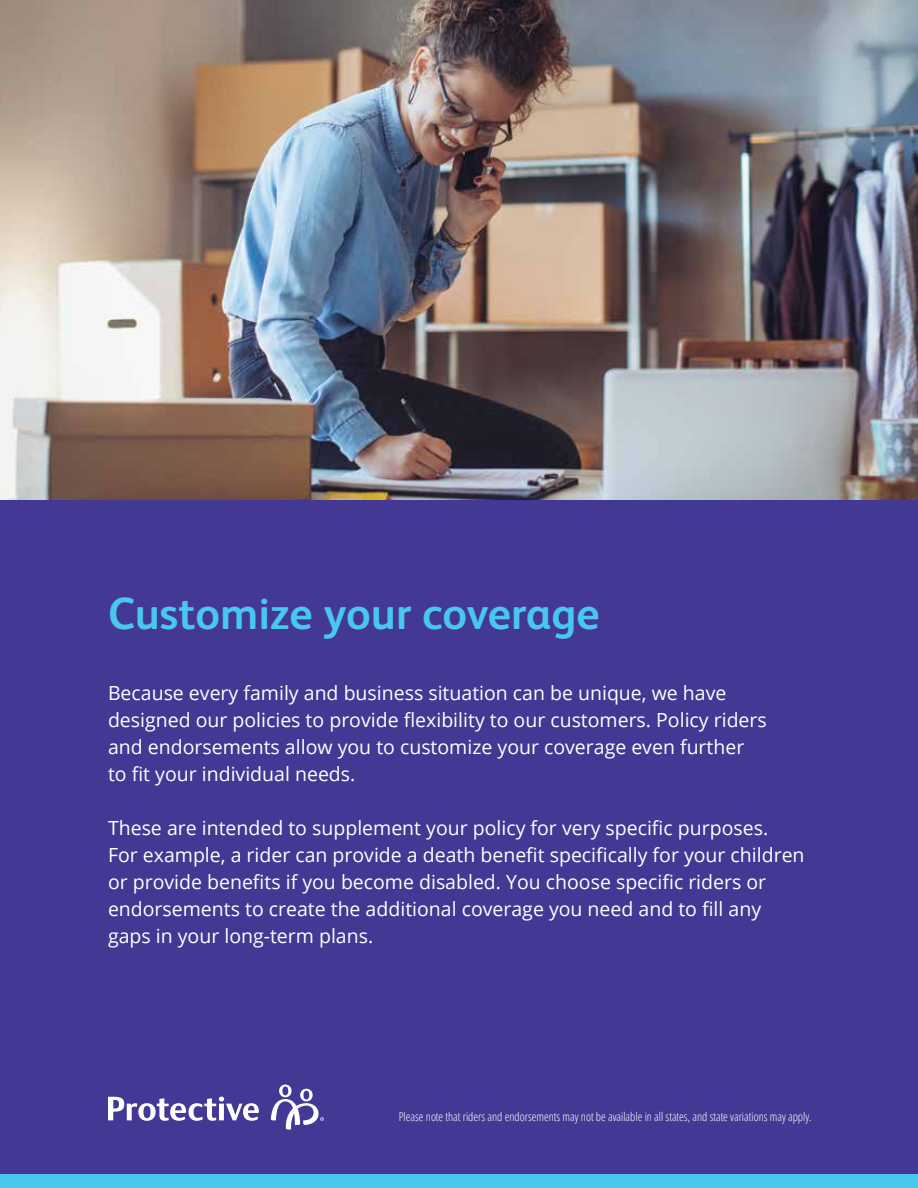
<style>
.page{position:relative;width:918px;height:1188px;background:#fff}
.page>*{position:absolute;margin:0;border:0;box-sizing:border-box;transform-origin:0 0}
.t1{font:700 45px "FS Albert Pro";color:#49c7ed}
.t2{font:19.5px/27px "Open Sans";color:#fff}
.t3{font:300 condensed 12px "Open Sans";color:#fff}
</style>
<div class="page">
<div style="left:0;top:500px;width:918px;height:688px;background:#443895"></div>
<img style="left:0;top:0;width:918px;height:500px">
<svg style="left:108px;top:1097px;width:151px;height:24px"></svg>
<svg style="left:271px;top:1085px;width:53px;height:45px"></svg>
<div style="left:0;top:1174px;width:918px;height:14px;background:#49c7ed"></div>
<h1 class="t1" style="left:108px;top:582px;width:493px">Customize your coverage</h1>
<p class="t2" style="left:108px;top:679px;width:660px">Because every family and business situation can be unique, we have designed our policies to provide flexibility to our customers. Policy riders and endorsements allow you to customize your coverage even further to fit your individual needs.</p>
<p class="t2" style="left:108px;top:814px;width:698px">These are intended to supplement your policy for very specific purposes.<br>For example, a rider can provide a death benefit specifically for your children or provide benefits if you become disabled. You choose specific riders or endorsements to create the additional coverage you need and to fill any gaps in your long-term plans.</p>
<p class="t3" style="left:399px;top:1108px;width:415px">Please note that riders and endorsements may not be available in all states, and state variations may apply.</p>
</div>
